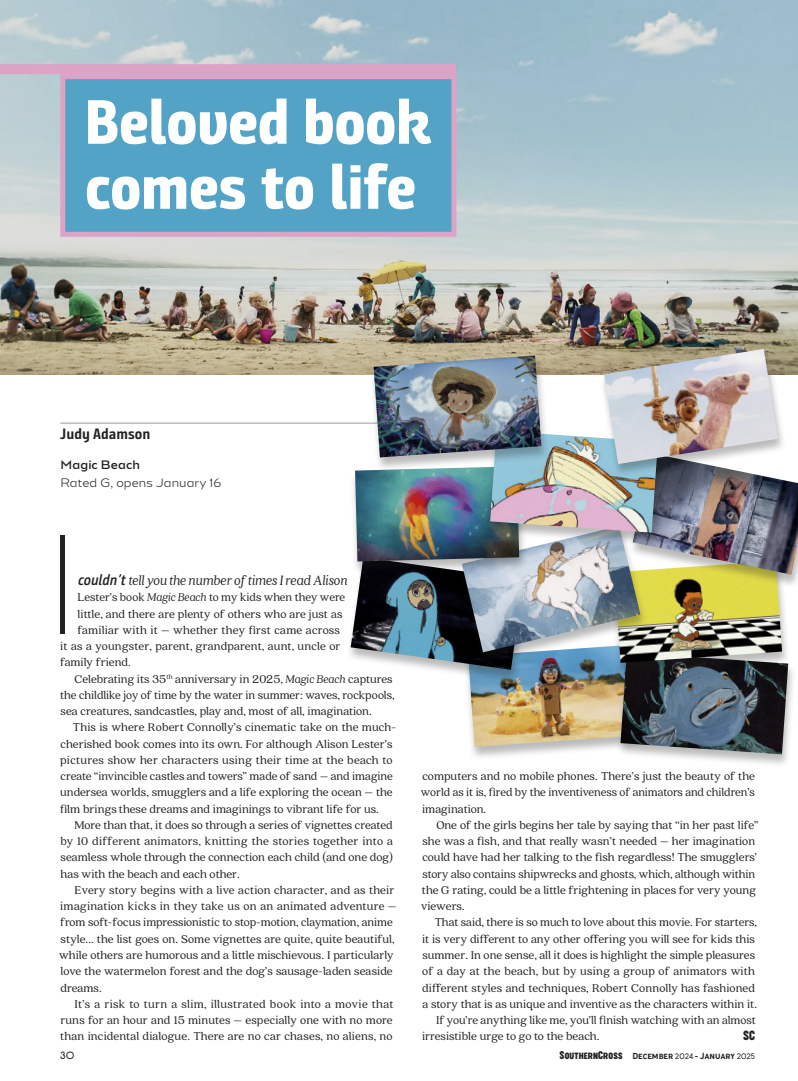
<style>
.page{position:relative;width:798px;height:1081px;background:#fff}
.page>*{position:absolute;margin:0;border:0;box-sizing:border-box;transform-origin:0 0}
.F_Body_-first_par{font:100 141.62px "Bunday Sans";color:#222221}
.Feature_Headline_w{font:62.5px/65px "Bunday Sans Extra Bold Up";letter-spacing:-.015em;color:#fff}
.F_Body_-first_par-2{font:italic 15px "Quincy CF";letter-spacing:-.005em;color:#222221}
.Byline{font:700 15px "Bunday Sans";color:#222221}
.F_Body{font:12.5px/16.2px "Quincy CF";color:#222221}
.F_Body_-first_par-3{font:12.5px "Quincy CF";letter-spacing:.005em;color:#222221}
.F_Body-2{font:12.5px "Cocogoose Compressed";color:#222221}
.Review_author{font:300 11.25px "Bw Aleta No 10";letter-spacing:.01em;color:#222221}
.Review_title{font:500 11.25px "Bw Aleta No 10";letter-spacing:.01em;color:#222221}
.t1{font:300 10px "Cocogoose";color:#222221}
.t2{font:300 8.25px "Cocogoose Narrow";letter-spacing:-.005em;color:#222221}
.s1{font-family:"Bunday Sans Semi Bold Up It";font-style:normal}
.s2{font-style:italic}
.s3{font-family:"Cocogoose Compressed";font-weight:400;font-size:10.5px}
.s4{font-family:"Cocogoose Compressed";font-weight:400;font-size:10px}
.s5{font-size:7.5px}
</style>
<div class="page">
<div style="left:463px;top:645px;width:181px;height:115px;background:#222221;opacity:.31"></div>
<img style="left:468px;top:666px;width:147px;height:81px">
<div style="left:615px;top:652px;width:181px;height:116px;background:#222221;opacity:.31"></div>
<img style="left:620px;top:676px;width:168px;height:78px">
<div style="left:346px;top:557px;width:186px;height:126px;background:#222221;opacity:.31"></div>
<img style="left:350px;top:575px;width:173px;height:95px">
<div style="left:609px;top:561px;width:181px;height:115px;background:#222221;opacity:.31"></div>
<img style="left:648px;top:588px;width:133px;height:75px">
<div style="left:457px;top:526px;width:191px;height:140px;background:#222221;opacity:.31"></div>
<img style="left:461px;top:546px;width:179px;height:106px">
<div style="left:350px;top:466px;width:177px;height:109px;background:#222221;opacity:.31"></div>
<img style="left:355px;top:466px;width:164px;height:95px">
<div style="left:628px;top:453px;width:169px;height:135px;background:#222221;opacity:.31"></div>
<img style="left:632px;top:453px;width:165px;height:121px">
<div style="left:485px;top:431px;width:181px;height:115px;background:#222221;opacity:.31"></div>
<img style="left:490px;top:431px;width:167px;height:102px">
<img style="left:0;top:0;width:797px;height:375px">
<div style="left:0;top:64px;width:456px;height:10px;background:#dda3c6"></div>
<div style="left:63px;top:77px;width:391px;height:157px;background:#52a3c6"></div>
<div style="left:60px;top:74px;width:396px;height:163px;border:5px solid #dda3c6"></div>
<hr style="left:60px;top:423px;width:333px;height:1px;background:#9c9b9b">
<div style="left:368px;top:355px;width:181px;height:116px;background:#222221;opacity:.31"></div>
<img style="left:373px;top:355px;width:168px;height:102px">
<div style="left:599px;top:349px;width:187px;height:128px;background:#222221;opacity:.31"></div>
<img style="left:603px;top:349px;width:174px;height:115px">
<p class="Feature_Headline_w" style="left:84px;top:90px;width:348px">Beloved book comes to life</p>
<p class="Byline" style="left:60px;top:424px;width:92px">Judy Adamson</p>
<p class="Review_title" style="left:61px;top:458px;width:81px">Magic Beach</p>
<p class="Review_author" style="left:60px;top:476px;width:162px">Rated G, opens January 16</p>
<p class="F_Body_-first_par" style="left:47px;top:502px;width:32px">I</p>
<p class="F_Body_-first_par-2" style="left:78px;top:572px;width:271px"><span class="s1">couldn’t</span> tell you the number of times I read Alison</p>
<p class="F_Body_-first_par-3" style="left:78px;top:590px;width:269px">Lester’s book <span class="s2">Magic Beach</span> to my kids when they were</p>
<p class="F_Body_-first_par-3" style="left:78px;top:606px;width:266px">little, and there are plenty of others who are just as</p>
<p class="F_Body_-first_par-3" style="left:77px;top:623px;width:264px">familiar with it – whether they first came across</p>
<p class="F_Body_-first_par-3" style="left:60px;top:639px;width:282px">it as a youngster, parent, grandparent, aunt, uncle or</p>
<p class="F_Body_-first_par-3" style="left:60px;top:655px;width:72px">family friend.</p>
<p class="F_Body" style="left:60px;top:671px;width:335px;text-indent:14px">Celebrating its 35<sup>th</sup> anniversary in 2025, <span class="s2">Magic Beach</span> captures the childlike joy of time by the water in summer: waves, rockpools, sea creatures, sandcastles, play and, most of all, imagination.</p>
<p class="F_Body" style="left:60px;top:719px;width:337px;text-indent:13px">This is where Robert Connolly’s cinematic take on the much&shy;cherished book comes into its own. For although Alison Lester’s pictures show her characters using their time at the beach to create “invincible castles and towers” made of sand – and imagine undersea worlds, smugglers and a life exploring the ocean – the film brings these dreams and imaginings to vibrant life for us.</p>
<p class="F_Body" style="left:60px;top:817px;width:334px;text-align:justify;text-indent:14px">More than that, it does so through a series of vignettes created by 10 different animators, knitting the stories together into a seamless whole through the connection each child (and one dog) has with the beach and each other.</p>
<p class="F_Body" style="left:59px;top:882px;width:339px;text-indent:15px">Every story begins with a live action character, and as their imagination kicks in they take us on an animated adventure – from soft-focus impressionistic to stop-motion, claymation, anime style... the list goes on. Some vignettes are quite, quite beautiful, while others are humorous and a little mischievous. I particularly love the watermelon forest and the dog’s sausage-laden seaside dreams.</p>
<p class="F_Body" style="left:60px;top:996px;width:335px;text-align:justify;text-indent:14px">It’s a risk to turn a slim, illustrated book into a movie that runs for an hour and 15 minutes – especially one with no more than incidental dialogue. There are no car chases, no aliens, no</p>
<p class="F_Body" style="left:421px;top:768px;width:335px;text-align:justify">computers and no mobile phones. There’s just the beauty of the world as it is, fired by the inventiveness of animators and children’s imagination.</p>
<p class="F_Body" style="left:421px;top:817px;width:339px;text-indent:15px">One of the girls begins her tale by saying that “in her past life” she was a fish, and that really wasn’t needed – her imagination could have had her talking to the fish regardless! The smugglers’ story also contains shipwrecks and ghosts, which, although within the G rating, could be a little frightening in places for very young viewers.</p>
<p class="F_Body" style="left:422px;top:914px;width:336px;text-indent:13px">That said, there is so much to love about this movie. For starters, it is very different to any other offering you will see for kids this summer. In one sense, all it does is highlight the simple pleasures of a day at the beach, but by using a group of animators with different styles and techniques, Robert Connolly has fashioned a story that is as unique and inventive as the characters within it.</p>
<p class="F_Body" style="left:422px;top:1012px;width:335px;text-indent:14px">If you’re anything like me, you’ll finish watching with an almost irresistible urge to go to the beach.</p>
<p class="F_Body-2" style="left:742px;top:1027px;width:13px">SC</p>
<p class="t1" style="left:60px;top:1048px;width:16px">30</p>
<p class="t2" style="left:559px;top:1050px;width:197px"><span class="s3">S</span><span class="s4">OUTHERN</span><span class="s3">C</span><span class="s4">ROSS</span> December <span class="s5">2024</span> - January <span class="s5">2025</span></p>
</div>
